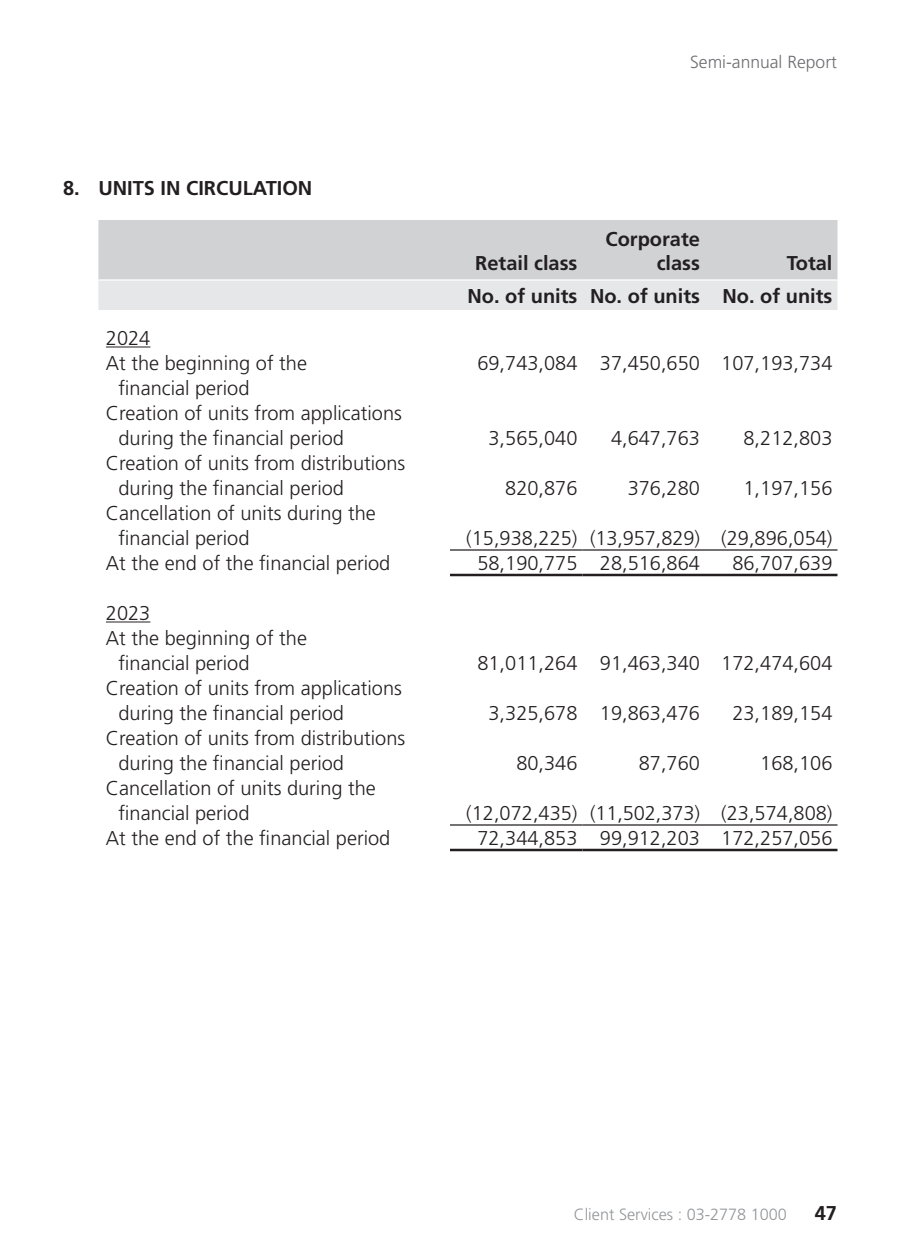
<style>
.page{position:relative;width:900px;height:1260px;background:#fff}
.page>*{position:absolute;margin:0;border:0;box-sizing:border-box;transform-origin:0 0}
.t1{font:300 20px/25px "Frutiger LT Std";color:#231f20}
.t2{font:700 20px/24px "Frutiger LT Std";color:#231f20;text-align:right}
.t3{font:300 17.5px "Frutiger LT Std";color:#6c6d70}
.t4{font:300 16.25px "Frutiger LT Std";color:#939598}
</style>
<div class="page">
<svg style="left:98px;top:220px;width:740px;height:90px;background:#d8d9db"></svg>
<hr style="left:450px;top:574px;width:132px;height:2px;background:#231f20">
<hr style="left:582px;top:574px;width:123px;height:2px;background:#231f20">
<hr style="left:705px;top:574px;width:133px;height:2px;background:#231f20">
<hr style="left:450px;top:849px;width:132px;height:2px;background:#231f20">
<hr style="left:582px;top:849px;width:123px;height:2px;background:#231f20">
<hr style="left:705px;top:849px;width:133px;height:2px;background:#231f20">
<hr style="left:450px;top:549px;width:132px;height:2px;background:#231f20">
<hr style="left:582px;top:549px;width:123px;height:2px;background:#231f20">
<hr style="left:705px;top:549px;width:133px;height:2px;background:#231f20">
<hr style="left:450px;top:824px;width:132px;height:2px;background:#231f20">
<hr style="left:582px;top:824px;width:123px;height:2px;background:#231f20">
<hr style="left:705px;top:824px;width:133px;height:2px;background:#231f20">
<hr style="left:98px;top:279px;width:352px;height:2px;background:#fff">
<hr style="left:450px;top:279px;width:132px;height:2px;background:#fff">
<hr style="left:582px;top:279px;width:123px;height:2px;background:#fff">
<hr style="left:705px;top:279px;width:133px;height:2px;background:#fff">
<hr style="left:106px;top:346px;width:44px;height:1px;background:#231f20">
<hr style="left:106px;top:621px;width:44px;height:1px;background:#231f20">
<p class="t2" style="left:63px;top:176px;width:251px">8. UNITS IN CIRCULATION</p>
<p class="t1" style="left:106px;top:326px;width:203px">2024<br>At the beginning of the</p>
<p class="t3" style="left:690px;top:52px;width:148px">Semi-annual Report</p>
<p class="t2" style="left:606px;top:227px;width:96px">Corporate class</p>
<p class="t2" style="left:468px;top:247px;width:367px;line-height:32.5px">Total<br>No. of units No. of units No. of units</p>
<p class="t2" style="left:475px;top:251px;width:104px">Retail class</p>
<p class="t1" style="left:477px;top:351px;width:357px">69,743,084 37,450,650 107,193,734</p>
<p class="t1" style="left:118px;top:376px;width:133px">financial period</p>
<p class="t1" style="left:106px;top:401px;width:297px">Creation of units from applications</p>
<p class="t1" style="left:118px;top:426px;width:227px">during the financial period</p>
<p class="t1" style="left:489px;top:426px;width:90px">3,565,040</p>
<p class="t1" style="left:611px;top:426px;width:90px">4,647,763</p>
<p class="t1" style="left:744px;top:426px;width:90px">8,212,803</p>
<p class="t1" style="left:118px;top:451px;width:288px;text-indent:-12px">Creation of units from distributions during the financial period</p>
<p class="t1" style="left:505px;top:476px;width:74px">820,876</p>
<p class="t1" style="left:628px;top:476px;width:74px">376,280</p>
<p class="t1" style="left:744px;top:476px;width:90px">1,197,156</p>
<p class="t1" style="left:118px;top:501px;width:259px;text-indent:-12px">Cancellation of units during the financial period</p>
<p class="t1" style="left:466px;top:526px;width:368px">(15,938,225) (13,957,829) (29,896,054)</p>
<p class="t1" style="left:106px;top:551px;width:286px">At the end of the financial period</p>
<p class="t1" style="left:477px;top:551px;width:224px">58,190,775 28,516,864</p>
<p class="t1" style="left:732px;top:551px;width:102px">86,707,639</p>
<p class="t1" style="left:106px;top:601px;width:46px">2023</p>
<p class="t1" style="left:106px;top:626px;width:203px">At the beginning of the</p>
<p class="t1" style="left:118px;top:651px;width:133px">financial period</p>
<p class="t1" style="left:477px;top:651px;width:357px">81,011,264 91,463,340 172,474,604</p>
<p class="t1" style="left:118px;top:676px;width:285px;text-indent:-12px">Creation of units from applications during the financial period</p>
<p class="t1" style="left:489px;top:701px;width:213px">3,325,678 19,863,476</p>
<p class="t1" style="left:732px;top:701px;width:102px">23,189,154</p>
<p class="t1" style="left:118px;top:726px;width:288px;text-indent:-12px">Creation of units from distributions during the financial period</p>
<p class="t1" style="left:118px;top:776px;width:259px;text-indent:-12px">Cancellation of units during the financial period</p>
<p class="t1" style="left:516px;top:751px;width:63px">80,346</p>
<p class="t1" style="left:639px;top:751px;width:63px">87,760</p>
<p class="t1" style="left:760px;top:751px;width:74px">168,106</p>
<p class="t1" style="left:466px;top:801px;width:368px">(12,072,435) (11,502,373) (23,574,808)</p>
<p class="t1" style="left:106px;top:826px;width:286px">At the end of the financial period</p>
<p class="t1" style="left:477px;top:826px;width:357px">72,344,853 99,912,203 172,257,056</p>
<p class="t4" style="left:574px;top:1205px;width:215px">Client Services : 03-2778 1000</p>
<p class="t2" style="left:815px;top:1201px;width:24px">47</p>
</div>
